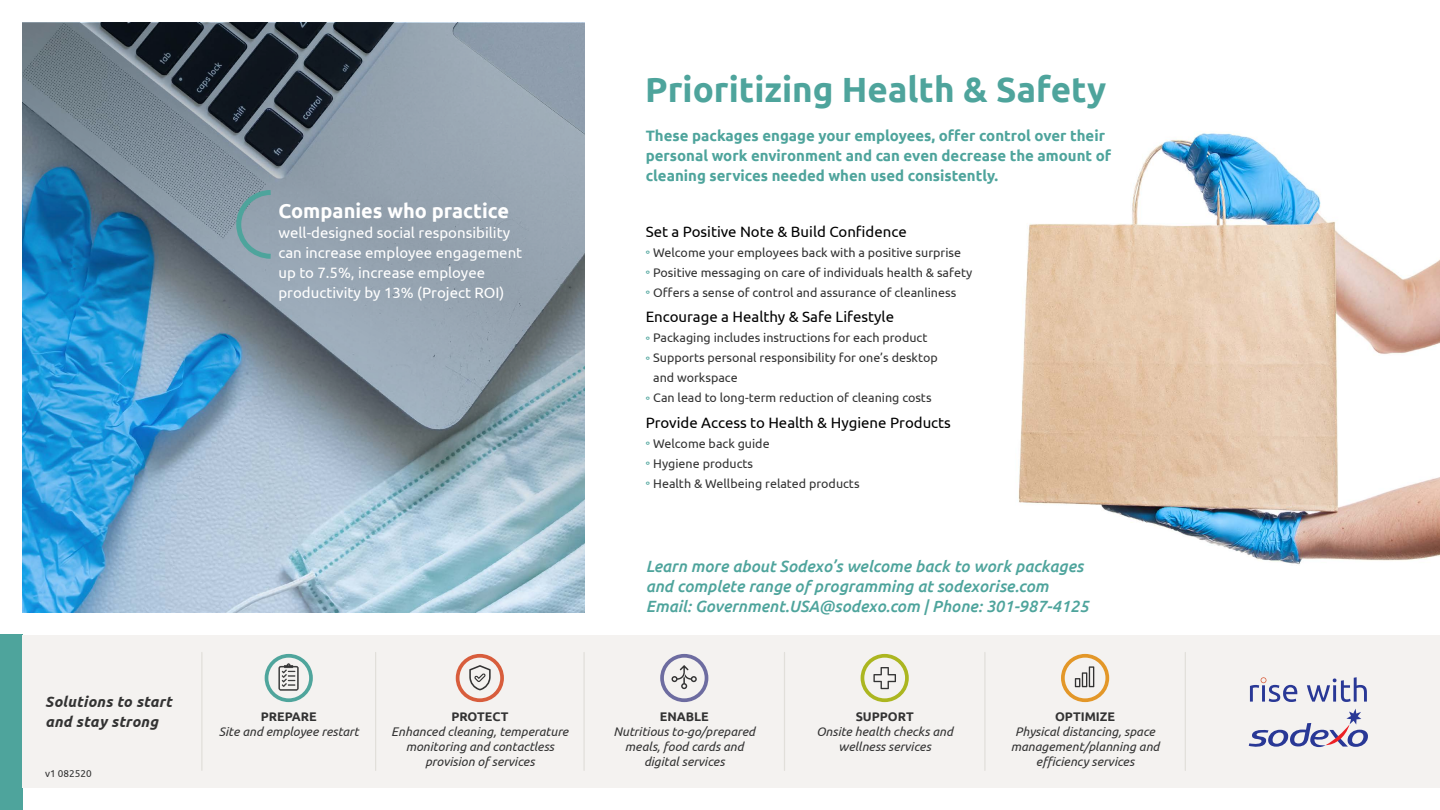
<style>
.page{position:relative;width:1440px;height:810px;background:#fff}
.page>*{position:absolute;margin:0;border:0;box-sizing:border-box;transform-origin:0 0}
._2Headline_H2{font:700 35px "Ubuntu";color:#4ea49c}
._2Image_Overlay_Copy{font:700 20px "Ubuntu";color:#fff}
._2CTA_P{font:italic 500 16.25px/20px "Ubuntu";color:#4ea49c}
._2Intro_Copy_P{font:700 15px/20px "Ubuntu";color:#4ea49c}
._2Image_Overlay_Copy-2{font:15px/20px "Ubuntu";color:#fff}
._2Points_Head_P{font:15px "Ubuntu";color:#000}
.Pillar_Band{font:italic 700 15px/20px "Ubuntu";letter-spacing:.02em;color:#333}
._2Points_Bullets_P{font:12.5px/20px "Ubuntu";color:#333}
.Pillar_Copy{font:italic 12.5px/15px "Ubuntu";color:#333;text-align:center}
.Pillar_Title{font:700 12.5px "Ubuntu";color:#333}
.Date{font:10px "Ubuntu";color:#333}
.s1{color:#4ea49c}
</style>
<div class="page">
<img style="left:1018px;top:133px;width:422px;height:432px">
<img style="left:22px;top:22px;width:563px;height:591px">
<svg style="left:22px;top:23px;width:563px;height:562px;background:#7898ae"></svg>
<div style="left:0;top:635px;width:22px;height:175px;background:#4ea49c"></div>
<svg style="left:234px;top:187px;width:42px;height:74px;background:#87a1ab"></svg>
<div style="left:22px;top:635px;width:1418px;height:153px;background:#f4f2f0"></div>
<hr style="left:375px;top:652px;width:1px;height:118px;background:#e1dfda">
<hr style="left:583px;top:652px;width:2px;height:118px;background:#e1dfda">
<hr style="left:784px;top:652px;width:1px;height:118px;background:#e1dfda">
<hr style="left:984px;top:652px;width:2px;height:118px;background:#e1dfda">
<hr style="left:201px;top:652px;width:1px;height:118px;background:#e1dfda">
<hr style="left:1185px;top:652px;width:1px;height:118px;background:#e1dfda">
<svg style="left:1061px;top:654px;width:48px;height:48px"></svg>
<svg style="left:265px;top:654px;width:48px;height:48px"></svg>
<svg style="left:456px;top:654px;width:48px;height:48px"></svg>
<svg style="left:660px;top:654px;width:48px;height:48px"></svg>
<svg style="left:861px;top:654px;width:48px;height:48px"></svg>
<svg style="left:1249px;top:709px;width:119px;height:39px"></svg>
<svg style="left:1250px;top:677px;width:117px;height:25px"></svg>
<p class="Pillar_Band" style="left:45px;top:692px;width:128px">Solutions to start and stay strong</p>
<p class="Date" style="left:45px;top:768px;width:48px">v1 082520</p>
<p class="_2Image_Overlay_Copy" style="left:278px;top:199px;width:232px">Companies who practice</p>
<p class="_2Image_Overlay_Copy-2" style="left:278px;top:222px;width:245px">well-designed social responsibility can increase employee engagement up to 7.5%, increase employee productivity by 13% (Project ROI)</p>
<p class="Pillar_Title" style="left:261px;top:709px;width:58px">PREPARE</p>
<p class="Pillar_Copy" style="left:219px;top:724px;width:142px">Site and employee restart</p>
<p class="Pillar_Title" style="left:451px;top:709px;width:59px">PROTECT</p>
<p class="Pillar_Copy" style="left:391px;top:724px;width:179px">Enhanced cleaning, temperature monitoring and contactless provision of services</p>
<h2 class="_2Headline_H2" style="left:645px;top:68px;width:462px">Prioritizing Health &amp; Safety</h2>
<p class="_2Intro_Copy_P" style="left:646px;top:125px;width:467px">These packages engage your employees, offer control over their personal work environment and can even decrease the amount of cleaning services needed when used consistently.</p>
<p class="_2Points_Head_P" style="left:646px;top:222px;width:263px">Set a Positive Note &amp; Build Confidence</p>
<p class="_2Points_Bullets_P" style="left:646px;top:242px;width:317px"><span class="s1">°</span> Welcome your employees back with a positive surprise</p>
<p class="_2Points_Bullets_P" style="left:646px;top:262px;width:328px"><span class="s1">°</span> Positive messaging on care of individuals health &amp; safety</p>
<p class="_2Points_Bullets_P" style="left:646px;top:282px;width:312px"><span class="s1">°</span> Offers a sense of control and assurance of cleanliness</p>
<p class="_2Points_Head_P" style="left:646px;top:308px;width:250px">Encourage a Healthy &amp; Safe Lifestyle</p>
<p class="_2Points_Bullets_P" style="left:646px;top:327px;width:283px"><span class="s1">°</span> Packaging includes instructions for each product</p>
<p class="_2Points_Bullets_P" style="left:653px;top:347px;width:286px;text-indent:-8px"><span class="s1">°</span> Supports personal responsibility for one’s desktop and workspace</p>
<p class="_2Points_Bullets_P" style="left:646px;top:387px;width:287px"><span class="s1">°</span> Can lead to long-term reduction of cleaning costs</p>
<p class="_2Points_Head_P" style="left:646px;top:413px;width:307px">Provide Access to Health &amp; Hygiene Products</p>
<p class="_2Points_Bullets_P" style="left:646px;top:433px;width:125px"><span class="s1">°</span> Welcome back guide</p>
<p class="_2Points_Bullets_P" style="left:646px;top:453px;width:109px"><span class="s1">°</span> Hygiene products</p>
<p class="_2Points_Bullets_P" style="left:646px;top:473px;width:215px"><span class="s1">°</span> Health &amp; Wellbeing related products</p>
<p class="_2CTA_P" style="left:646px;top:556px;width:439px">Learn more about Sodexo’s welcome back to work packages</p>
<p class="_2CTA_P" style="left:646px;top:576px;width:445px">and complete range of programming at sodexorise.com<br>Email: Government.USA@sodexo.com | Phone: 301-987-4125</p>
<p class="Pillar_Title" style="left:660px;top:709px;width:51px">ENABLE</p>
<p class="Pillar_Copy" style="left:614px;top:724px;width:143px">Nutritious to-go/prepared meals, food cards and digital services</p>
<p class="Pillar_Title" style="left:856px;top:709px;width:59px">SUPPORT</p>
<p class="Pillar_Copy" style="left:816px;top:724px;width:138px">Onsite health checks and wellness services</p>
<p class="Pillar_Title" style="left:1055px;top:709px;width:62px">OPTIMIZE</p>
<p class="Pillar_Copy" style="left:1011px;top:724px;width:150px">Physical distancing, space management/planning and efficiency services</p>
</div>
